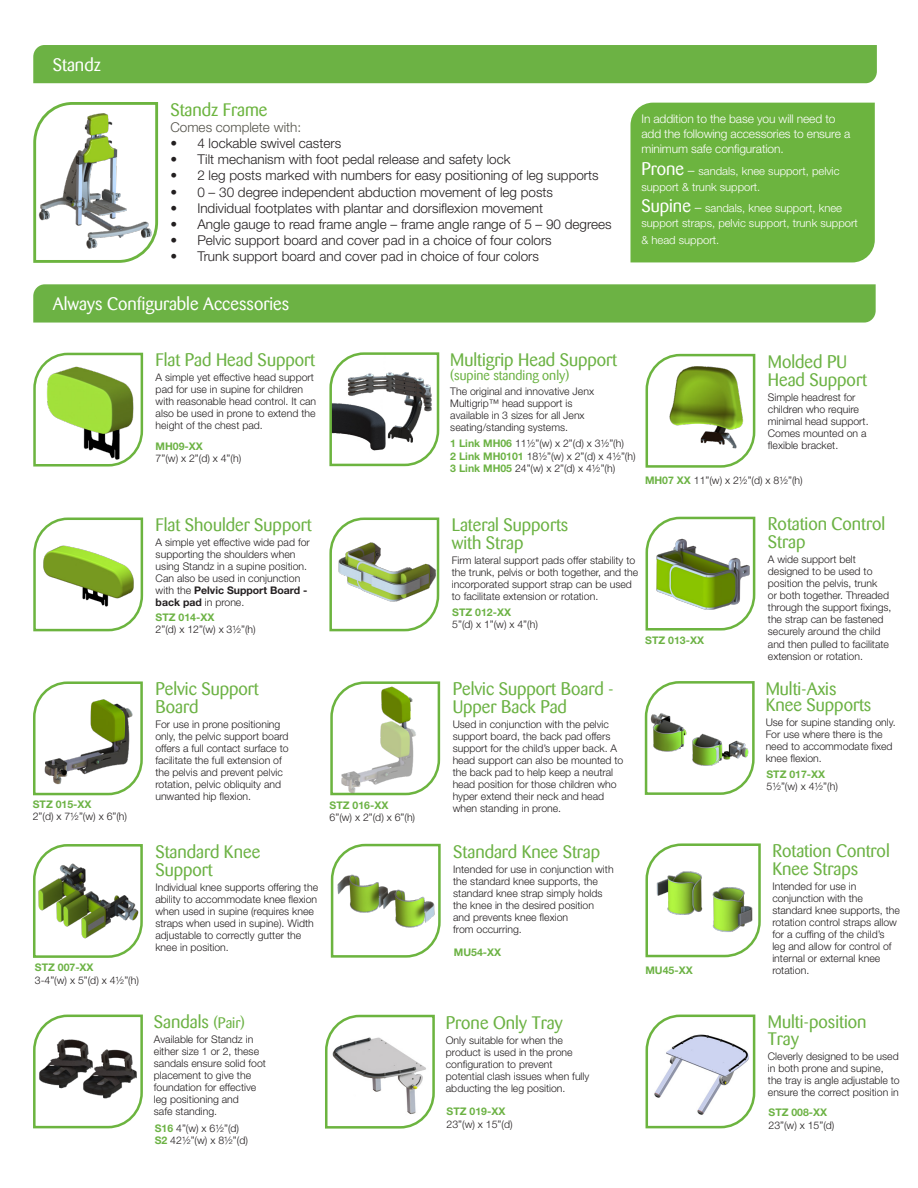
<style>
.page{position:relative;width:918px;height:1188px;background:#fff}
.page>*{position:absolute;margin:0;border:0;box-sizing:border-box;transform-origin:0 0}
.t1{font:18px/18px "Barmeno";color:#6cb244}
.t2{font:18px "Barmeno";color:#fff}
.t3{font:18px "Barmeno";color:#6cb43f}
.t4{font:300 13.5px "Helvetica Neue LT Std";color:#231f20}
.t5{font:13.5px "Barmeno";color:#6cb244}
.t6{font:300 13.5px "Helvetica Neue LT Std";color:#535249}
.t7{font:300 12px/15px "Helvetica Neue LT Std";letter-spacing:-.01em;color:#fff}
.t8{font:300 11.25px/16.2px "Helvetica Neue LT Std";color:#fff}
.t9{font:300 10.5px/12px "Helvetica Neue LT Std";color:#231f20}
.t10{font:700 10.5px "Helvetica Neue LT Std";color:#6cb244}
.s1{font-family:"Barmeno";font-weight:400;font-size:18px}
.s2{font-size:13.5px}
.s3{font-weight:700}
.s4{font-weight:700;color:#6cb244}
.s5{font-size:15px}
</style>
<div class="page">
<svg style="left:33px;top:517px;width:111px;height:115px"></svg>
<svg style="left:664px;top:516px;width:92px;height:5px"></svg>
<svg style="left:33px;top:790px;width:93px;height:6px"></svg>
<svg style="left:329px;top:517px;width:111px;height:115px"></svg>
<svg style="left:329px;top:352px;width:111px;height:115px"></svg>
<svg style="left:644px;top:681px;width:111px;height:114px"></svg>
<svg style="left:645px;top:843px;width:116px;height:115px"></svg>
<svg style="left:33px;top:352px;width:111px;height:115px"></svg>
<svg style="left:352px;top:681px;width:89px;height:3px"></svg>
<svg style="left:330px;top:843px;width:111px;height:115px"></svg>
<svg style="left:645px;top:353px;width:111px;height:115px"></svg>
<svg style="left:33px;top:844px;width:110px;height:114px"></svg>
<svg style="left:33px;top:102px;width:126px;height:161px"></svg>
<div style="left:33px;top:45px;width:844px;height:38px;background:#6cb244"></div>
<div style="left:33px;top:284px;width:843px;height:38px;background:#6cb244"></div>
<div style="left:630px;top:103px;width:245px;height:159px;background:#6cb43f"></div>
<img style="left:33px;top:109px;width:126px;height:143px">
<img style="left:329px;top:533px;width:111px;height:83px">
<img style="left:33px;top:681px;width:110px;height:109px">
<img style="left:330px;top:684px;width:111px;height:112px">
<img style="left:644px;top:696px;width:111px;height:85px">
<img style="left:33px;top:856px;width:110px;height:85px">
<img style="left:330px;top:846px;width:111px;height:99px">
<img style="left:656px;top:360px;width:94px;height:97px">
<svg style="left:33px;top:1014px;width:110px;height:115px"></svg>
<img style="left:33px;top:1024px;width:110px;height:90px">
<img style="left:645px;top:521px;width:111px;height:110px">
<img style="left:645px;top:851px;width:116px;height:91px">
<svg style="left:645px;top:1014px;width:111px;height:115px"></svg>
<svg style="left:325px;top:1014px;width:110px;height:115px"></svg>
<p class="t2" style="left:53px;top:54px;width:50px">Standz</p>
<p class="t3" style="left:170px;top:99px;width:99px">Standz Frame</p>
<p class="t6" style="left:170px;top:119px;width:132px">Comes complete with:</p>
<p class="t4" style="left:170px;top:135px;width:172px">• 4 lockable swivel casters</p>
<p class="t4" style="left:170px;top:151px;width:342px">• Tilt mechanism with foot pedal release and safety lock</p>
<p class="t4" style="left:170px;top:167px;width:430px">• 2 leg posts marked with numbers for easy positioning of leg supports</p>
<p class="t4" style="left:170px;top:183px;width:384px">• 0 – 30 degree independent abduction movement of leg posts</p>
<p class="t4" style="left:170px;top:200px;width:374px">• Individual footplates with plantar and dorsiflexion movement</p>
<p class="t4" style="left:170px;top:216px;width:443px">• Angle gauge to read frame angle – frame angle range of 5 – 90 degrees</p>
<p class="t4" style="left:170px;top:232px;width:383px">• Pelvic support board and cover pad in a choice of four colors</p>
<p class="t4" style="left:170px;top:248px;width:370px">• Trunk support board and cover pad in choice of four colors</p>
<p class="t2" style="left:53px;top:293px;width:238px">Always Configurable Accessories</p>
<p class="t7" style="left:641px;top:111px;width:210px">In addition to the base you will need to add the following accessories to ensure a minimum safe configuration.</p>
<p class="t8" style="left:641px;top:162px;width:200px"><span class="s1">Prone</span> <span class="s2">–</span> sandals, knee support, pelvic support &amp; trunk support.</p>
<p class="t8" style="left:641px;top:201px;width:218px;line-height:15px"><span class="s1">Supine</span> <span class="s2">–</span> sandals, knee support, knee support straps, pelvic support, trunk support</p>
<p class="t8" style="left:641px;top:231px;width:79px">&amp; head support.</p>
<p class="t10" style="left:33px;top:797px;width:60px">STZ 015-XX</p>
<p class="t9" style="left:33px;top:810px;width:96px">2”(d) x 7½”(w) x 6”(h)</p>
<p class="t1" style="left:156px;top:351px;width:161px">Flat Pad Head Support</p>
<p class="t9" style="left:156px;top:371px;width:162px">A simple yet effective head support pad for use in supine for children with reasonable head control. It can also be used in prone to extend the height of the chest pad.</p>
<p class="t10" style="left:156px;top:440px;width:49px">MH09-XX</p>
<p class="t9" style="left:156px;top:452px;width:87px">7”(w) x 2”(d) x 4”(h)</p>
<p class="t1" style="left:156px;top:516px;width:157px">Flat Shoulder Support</p>
<p class="t9" style="left:156px;top:536px;width:156px">A simple yet effective wide pad for supporting the shoulders when using Standz in a supine position.<br>Can also be used in conjunction with the <span class="s3">Pelvic Support Board - back pad</span> in prone.</p>
<p class="t10" style="left:156px;top:610px;width:60px">STZ 014-XX</p>
<p class="t9" style="left:156px;top:623px;width:102px">2”(d) x 12”(w) x 3½”(h)</p>
<p class="t1" style="left:155px;top:680px;width:105px">Pelvic Support<br>Board</p>
<p class="t9" style="left:155px;top:718px;width:135px">For use in prone positioning only, the pelvic support board offers a full contact surface to facilitate the full extension of the pelvis and prevent pelvic rotation, pelvic obliquity and unwanted hip flexion.</p>
<p class="t10" style="left:330px;top:798px;width:60px">STZ 016-XX</p>
<p class="t9" style="left:330px;top:811px;width:87px">6”(w) x 2”(d) x 6”(h)</p>
<p class="t1" style="left:450px;top:351px;width:168px">Multigrip Head Support</p>
<p class="t5" style="left:450px;top:367px;width:120px">(supine standing only)</p>
<p class="t9" style="left:450px;top:385px;width:145px">The original and innovative Jenx<br>Multigrip™ head support is available in 3 sizes for all Jenx</p>
<p class="t9" style="left:450px;top:421px;width:119px">seating/standing systems.</p>
<p class="t9" style="left:450px;top:437px;width:175px"><span class="s4">1 Link MH06</span> 11½”(w) x 2”(d) x 3½”(h)</p>
<p class="t9" style="left:450px;top:450px;width:187px"><span class="s4">2 Link MH0101</span> 18½”(w) x 2”(d) x 4½”(h)</p>
<p class="t9" style="left:450px;top:462px;width:166px"><span class="s4">3 Link MH05</span> 24”(w) x 2”(d) x 4½”(h)</p>
<p class="t1" style="left:768px;top:352px;width:81px">Molded PU</p>
<p class="t1" style="left:768px;top:370px;width:100px">Head Support</p>
<p class="t9" style="left:768px;top:391px;width:102px">Simple headrest for children who require minimal head support.<br>Comes mounted on a flexible bracket.</p>
<p class="t9" style="left:645px;top:474px;width:159px"><span class="s4">MH07 XX</span> 11”(w) x 2½”(d) x 8½”(h)</p>
<p class="t1" style="left:452px;top:516px;width:118px">Lateral Supports with Strap</p>
<p class="t9" style="left:452px;top:554px;width:188px">Firm lateral support pads offer stability to the trunk, pelvis or both together, and the incorporated support strap can be used to facilitate extension or rotation.</p>
<p class="t10" style="left:452px;top:605px;width:60px">STZ 012-XX</p>
<p class="t9" style="left:452px;top:618px;width:87px">5”(d) x 1”(w) x 4”(h)</p>
<p class="t1" style="left:453px;top:680px;width:163px">Pelvic Support Board -<br>Upper Back Pad</p>
<p class="t9" style="left:453px;top:718px;width:172px">Used in conjunction with the pelvic support board, the back pad offers support for the child’s upper back. A head support can also be mounted to the back pad to help keep a neutral head position for those children who hyper extend their neck and head when standing in prone.</p>
<p class="t10" style="left:645px;top:634px;width:60px">STZ 013-XX</p>
<p class="t1" style="left:768px;top:515px;width:119px">Rotation Control<br>Strap</p>
<p class="t9" style="left:768px;top:553px;width:125px">A wide support belt designed to be used to position the pelvis, trunk<br>or both together. Threaded through the support fixings, the strap can be fastened securely around the child and then pulled to facilitate extension or rotation.</p>
<p class="t1" style="left:766px;top:680px;width:107px;line-height:16.5px">Multi-Axis<br>Knee Supports</p>
<p class="t9" style="left:766px;top:716px;width:131px">Use for supine standing only.<br>For use where there is the need to accommodate fixed knee flexion.</p>
<p class="t10" style="left:766px;top:767px;width:60px">STZ 017-XX</p>
<p class="t9" style="left:766px;top:780px;width:73px">5½”(w) x 4½”(h)</p>
<p class="t1" style="left:155px;top:843px;width:106px">Standard Knee<br>Support</p>
<p class="t9" style="left:155px;top:881px;width:164px">Individual knee supports offering the ability to accommodate knee flexion when used in supine (requires knee straps when used in supine). Width adjustable to correctly gutter the knee in position.</p>
<p class="t1" style="left:453px;top:842px;width:148px">Standard Knee Strap</p>
<p class="t9" style="left:453px;top:862px;width:162px">Intended for use in conjunction with the standard knee supports, the standard knee strap simply holds the knee in the desired position and prevents knee flexion</p>
<p class="t9" style="left:453px;top:922px;width:70px">from occurring.</p>
<p class="t10" style="left:454px;top:946px;width:49px">MU54-XX</p>
<p class="t10" style="left:35px;top:961px;width:60px">STZ 007-XX</p>
<p class="t10" style="left:645px;top:963px;width:49px">MU45-XX</p>
<p class="t9" style="left:35px;top:973px;width:106px">3-4”(w) x 5”(d) x 4½”(h)</p>
<p class="t1" style="left:154px;top:1013px;width:92px">Sandals <span class="s5">(Pair)</span></p>
<p class="t9" style="left:154px;top:1033px;width:114px">Available for Standz in either size 1 or 2, these sandals ensure solid foot placement to give the foundation for effective leg positioning and<br>safe standing.</p>
<p class="t9" style="left:155px;top:1122px;width:86px"><span class="s4">S16</span> 4”(w) x 6½”(d)</p>
<p class="t9" style="left:155px;top:1134px;width:95px"><span class="s4">S2</span> 42½”(w) x 8½”(d)</p>
<p class="t1" style="left:446px;top:1013px;width:118px">Prone Only Tray</p>
<p class="t9" style="left:446px;top:1033px;width:145px">Only suitable for when the product is used in the prone configuration to prevent potential clash issues when fully abducting the leg position.</p>
<p class="t10" style="left:447px;top:1105px;width:60px">STZ 019-XX</p>
<p class="t9" style="left:447px;top:1117px;width:67px">23”(w) x 15”(d)</p>
<p class="t1" style="left:772px;top:842px;width:119px">Rotation Control<br>Knee Straps</p>
<p class="t9" style="left:772px;top:880px;width:129px">Intended for use in conjunction with the standard knee supports, the rotation control straps allow for a cuffing of the child’s leg and allow for control of internal or external knee rotation.</p>
<p class="t1" style="left:768px;top:1014px;width:100px;line-height:16.5px">Multi-position<br>Tray</p>
<p class="t9" style="left:768px;top:1050px;width:133px">Cleverly designed to be used in both prone and supine, the tray is angle adjustable to ensure the correct position in</p>
<p class="t10" style="left:768px;top:1106px;width:60px">STZ 008-XX</p>
<p class="t9" style="left:768px;top:1119px;width:67px">23”(w) x 15”(d)</p>
</div>
